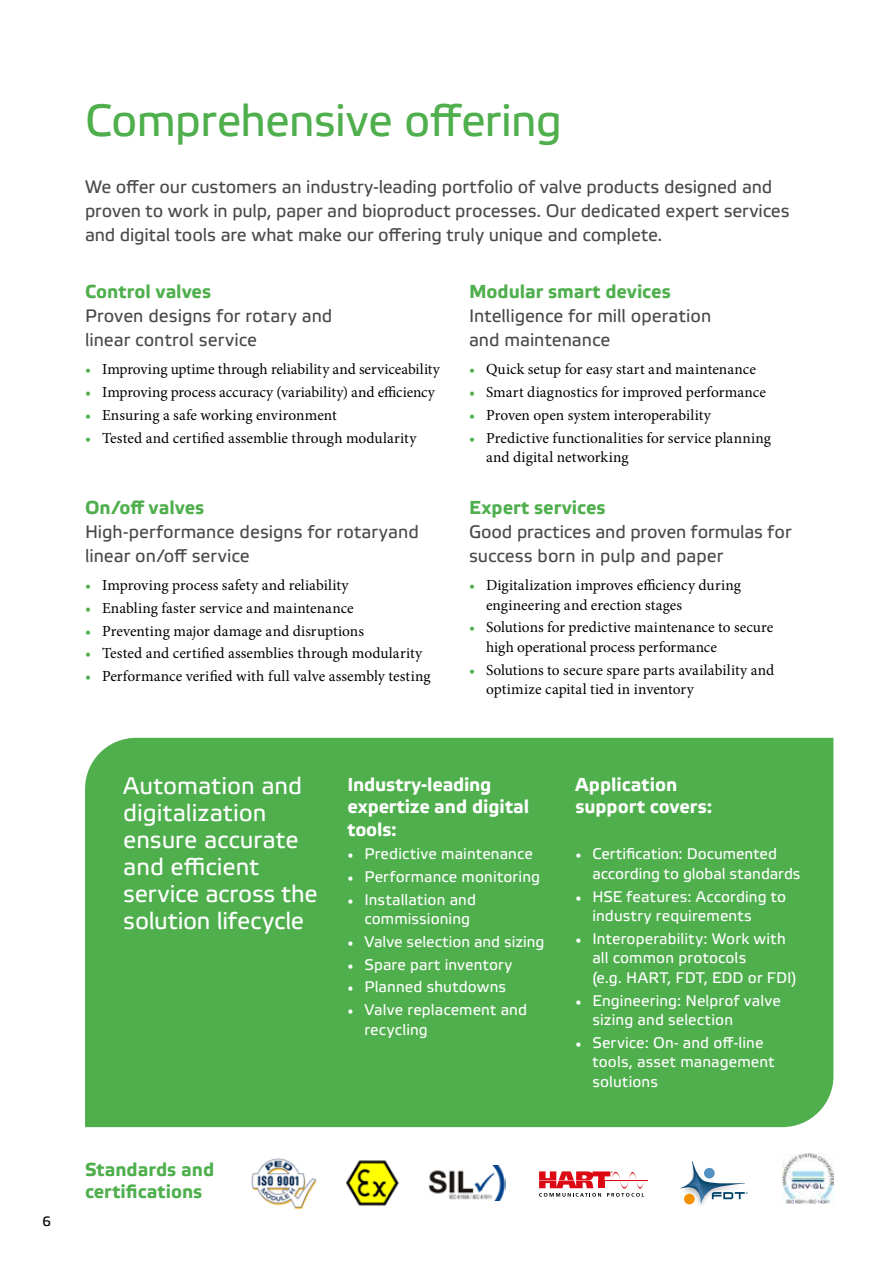
<style>
.page{position:relative;width:893px;height:1263px;background:#fff}
.page>*{position:absolute;margin:0;border:0;box-sizing:border-box;transform-origin:0 0}
.t1{font:45px "Etelka Text Pro";letter-spacing:-.02em;color:#4faf4d}
.t2{font:24px/27px "Etelka Text Pro";color:#fff}
.t3{font:700 18.75px/22.5px "Etelka Text Pro";color:#4faf4d}
.t4{font:700 18.75px/22.5px "Etelka Text Pro";color:#fff}
.t5{font:18px/24px "Etelka Text Pro";letter-spacing:-.005em;color:#4a4a49}
.t6{font:15.3px/19.5px "Minion Pro";letter-spacing:.005em;color:#000}
.t7{font:15.3px/19.5px "Etelka Text Pro";letter-spacing:.005em;color:#fff}
.t8{font:13.5px "Etelka Text Pro";color:#000}
.s1{color:#4faf4d}
.s2{font-family:"Minion Pro";font-weight:700}
</style>
<div class="page">
<img style="left:428px;top:1166px;width:77px;height:34px">
<img style="left:251px;top:1158px;width:67px;height:51px">
<img style="left:345px;top:1160px;width:54px;height:46px">
<svg style="left:680px;top:1161px;width:68px;height:43px"></svg>
<img style="left:782px;top:1153px;width:51px;height:50px">
<hr style="left:605px;top:1180px;width:43px;height:1px;background:#dc0814">
<svg style="left:539px;top:1171px;width:105px;height:26px"></svg>
<div style="left:85px;top:738px;width:748px;height:389px;background:#4faf4d"></div>
<p class="t8" style="left:43px;top:1214px;width:10px">6</p>
<h1 class="t1" style="left:85px;top:97px;width:478px">Comprehensive offering</h1>
<p class="t5" style="left:85px;top:176px;width:706px">We offer our customers an industry-leading portfolio of valve products designed and proven to work in pulp, paper and bioproduct processes. Our dedicated expert services and digital tools are what make our offering truly unique and complete.</p>
<p class="t3" style="left:85px;top:282px;width:128px">Control valves</p>
<p class="t5" style="left:85px;top:305px;width:249px">Proven designs for rotary and linear control service</p>
<p class="t6" style="left:85px;top:360px;width:356px"><span class="s1">•</span> Improving uptime through reliability and serviceability</p>
<p class="t6" style="left:85px;top:383px;width:351px"><span class="s1">•</span> Improving process accuracy (variability) and efficiency</p>
<p class="t6" style="left:85px;top:405px;width:253px"><span class="s1">•</span> Ensuring a safe working environment</p>
<p class="t6" style="left:85px;top:428px;width:333px"><span class="s1">•</span> Tested and certified assemblie through modularity</p>
<p class="t3" style="left:85px;top:497px;width:121px">On/off valves</p>
<p class="t5" style="left:85px;top:521px;width:335px">High-performance designs for rotaryand linear on/off service</p>
<p class="t6" style="left:85px;top:576px;width:265px"><span class="s1">•</span> Improving process safety and reliability</p>
<p class="t6" style="left:85px;top:598px;width:270px"><span class="s1">•</span> Enabling faster service and maintenance</p>
<p class="t6" style="left:85px;top:621px;width:280px"><span class="s1">•</span> Preventing major damage and disruptions</p>
<p class="t6" style="left:85px;top:644px;width:339px"><span class="s1">•</span> Tested and certified assemblies through modularity</p>
<p class="t6" style="left:85px;top:666px;width:347px"><span class="s1">•</span> Performance verified with full valve assembly testing</p>
<p class="t3" style="left:469px;top:282px;width:203px">Modular smart devices</p>
<p class="t5" style="left:469px;top:305px;width:244px">Intelligence for mill operation and maintenance</p>
<p class="t6" style="left:469px;top:360px;width:288px"><span class="s1">•</span> Quick setup for easy start and maintenance</p>
<p class="t6" style="left:469px;top:383px;width:298px"><span class="s1">•</span> Smart diagnostics for improved performance</p>
<p class="t6" style="left:469px;top:405px;width:244px"><span class="s1">•</span> Proven open system interoperability</p>
<p class="t6" style="left:486px;top:428px;width:287px;text-indent:-17px"><span class="s1">•</span> Predictive functionalities for service planning and digital networking</p>
<p class="t3" style="left:469px;top:497px;width:138px">Expert services</p>
<p class="t5" style="left:469px;top:521px;width:324px">Good practices and proven formulas for success born in pulp and paper</p>
<p class="t6" style="left:486px;top:576px;width:257px;text-indent:-17px"><span class="s1">•</span> Digitalization improves efficiency during engineering and erection stages</p>
<p class="t6" style="left:486px;top:618px;width:289px;text-indent:-17px"><span class="s1">•</span> Solutions for predictive maintenance to secure high operational process performance</p>
<p class="t6" style="left:486px;top:660px;width:290px;text-indent:-17px"><span class="s1">•</span> Solutions to secure spare parts availability and optimize capital tied in inventory</p>
<h2 class="t2" style="left:123px;top:774px;width:196px">Automation and digitalization ensure accurate and efficient service across the solution lifecycle</h2>
<p class="t4" style="left:347px;top:774px;width:183px">Industry-leading expertize and digital tools:</p>
<p class="t7" style="left:347px;top:845px;width:187px"><span class="s2">•</span> Predictive maintenance</p>
<p class="t7" style="left:347px;top:868px;width:194px"><span class="s2">•</span> Performance monitoring</p>
<p class="t7" style="left:364px;top:891px;width:113px;text-indent:-17px"><span class="s2">•</span> Installation and commissioning</p>
<p class="t7" style="left:347px;top:933px;width:198px"><span class="s2">•</span> Valve selection and sizing</p>
<p class="t7" style="left:347px;top:956px;width:167px"><span class="s2">•</span> Spare part inventory</p>
<p class="t7" style="left:347px;top:978px;width:160px"><span class="s2">•</span> Planned shutdowns</p>
<p class="t7" style="left:364px;top:1001px;width:164px;text-indent:-17px"><span class="s2">•</span> Valve replacement and recycling</p>
<p class="t3" style="left:85px;top:1159px;width:131px">Standards and certifications</p>
<p class="t4" style="left:575px;top:774px;width:139px">Application support covers:</p>
<p class="t7" style="left:592px;top:845px;width:210px;text-indent:-17px"><span class="s2">•</span> Certification: Documented according to global standards</p>
<p class="t7" style="left:592px;top:887px;width:195px;text-indent:-17px"><span class="s2">•</span> HSE features: According to industry requirements</p>
<p class="t7" style="left:592px;top:930px;width:206px;text-indent:-17px"><span class="s2">•</span> Interoperability: Work with all common protocols<br>(e.g. HART, FDT, EDD or FDI)</p>
<p class="t7" style="left:592px;top:991px;width:190px;text-indent:-17px"><span class="s2">•</span> Engineering: Nelprof valve sizing and selection</p>
<p class="t7" style="left:592px;top:1033px;width:184px;text-indent:-17px"><span class="s2">•</span> Service: On- and off-line tools, asset management solutions</p>
</div>
